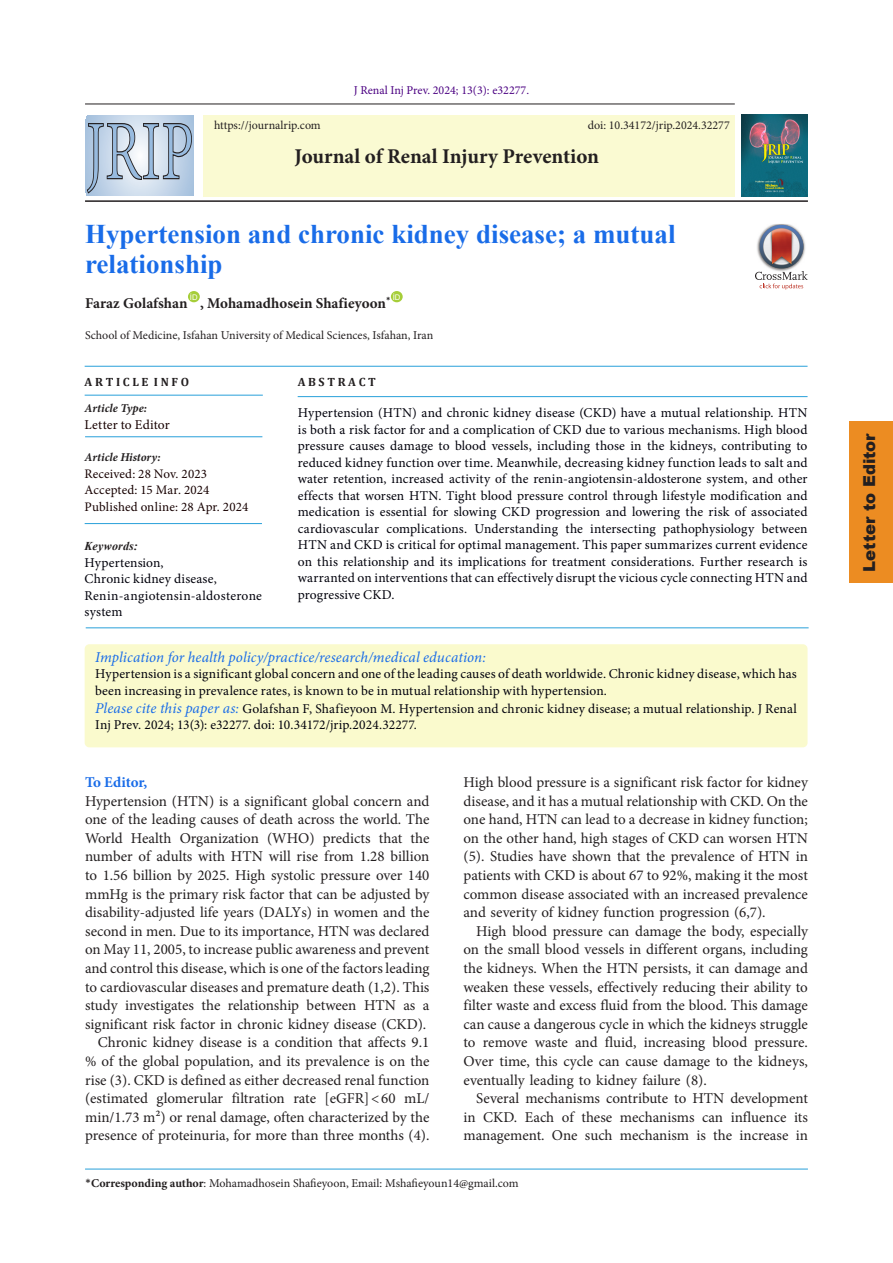
<style>
.page{position:relative;width:893px;height:1263px;background:#fff}
.page>*{position:absolute;margin:0;border:0;box-sizing:border-box;transform-origin:0 0}
.t1{font:700 27px/30px "Times New Roman";color:#196ce8}
.t2{font:700 21px "Minion Pro";letter-spacing:-.005em;color:#231f20}
.t3{font:900 16.5px "Arial";color:#231f20}
.t4{font:15px/18.6px "Minion Pro";color:#231f20;text-align:justify}
.abstract{font:italic 15px "Minion Pro";letter-spacing:.005em;color:#196ce8}
.t5{font:700 15px "Minion Pro";color:#231f20}
.t6{font:700 15px "Minion Pro";letter-spacing:-.01em;color:#196ce8}
.abstract-2{font:13.5px/16.5px "Minion Pro";letter-spacing:.01em;color:#00000b}
.t7{font:13.5px "Minion Pro";letter-spacing:.005em;color:#170000}
.t8{font:13.05px "Minion Pro";letter-spacing:.01em;color:#170000}
.t9{font:12px "Minion Pro";color:#231f20}
.t10{font:12px "Minion Pro";color:#4b0082}
.t11{font:italic 700 12px "Minion Pro";color:#231f20}
.t12{font:700 12px "Cambria";color:#231f20}
.abstract-3{font:italic 700 12px "Times New Roman";letter-spacing:.015em;color:#231f20}
.t13{font:7.8px "Arial";color:#fff}
.s1{font-style:italic;font-size:15px;color:#196ce8}
.s2{font-family:"Calibri"}
.s3{font-weight:700}
</style>
<div class="page">
<hr style="left:85px;top:104px;width:650px;height:1px;background:#231f20">
<hr style="left:85px;top:200px;width:723px;height:2px;background:#231f20">
<div style="left:203px;top:115px;width:532px;height:81px;background:#fafad2"></div>
<img style="left:741px;top:115px;width:66px;height:82px">
<div style="left:188px;top:291px;width:12px;height:11px;background:#a6ce39;border-radius:50%"></div>
<div style="left:391px;top:291px;width:12px;height:11px;background:#a6ce39;border-radius:50%"></div>
<hr style="left:85px;top:1169px;width:723px;height:1px;background:#28a0da">
<svg style="left:86px;top:116px;width:107px;height:79px"></svg>
<svg style="left:87px;top:123px;width:105px;height:71px;background:#b0c0d3"></svg>
<div style="left:85px;top:644px;width:722px;height:103px;background:#fafacd;border-radius:5px"></div>
<img style="left:772px;top:224px;width:18px;height:1px">
<svg style="left:755px;top:225px;width:53px;height:65px"></svg>
<hr style="left:298px;top:396px;width:509px;height:1px;background:#28a0da">
<hr style="left:85px;top:366px;width:722px;height:1px;background:#28a0da">
<hr style="left:86px;top:627px;width:723px;height:1px;background:#28a0da">
<hr style="left:85px;top:395px;width:178px;height:1px;background:#28a0da">
<hr style="left:85px;top:436px;width:177px;height:1px;background:#28a0da">
<hr style="left:85px;top:523px;width:177px;height:1px;background:#28a0da">
<div style="left:849px;top:422px;width:44px;height:161px;background:#ec8c22"></div>
<p class="t10" style="left:354px;top:82px;width:177px">J Renal Inj Prev. 2024; 13(3): e32277.</p>
<p class="t9" style="left:214px;top:118px;width:108px">https://journalrip.com</p>
<p class="t9" style="left:588px;top:117px;width:143px">doi: 10.34172/jrip.2024.32277</p>
<p class="t2" style="left:295px;top:142px;width:306px">Journal of Renal Injury Prevention</p>
<p class="t1" style="left:85px;top:218px;width:592px">Hypertension and chronic kidney disease; a mutual relationship</p>
<p class="t5" style="left:85px;top:292px;width:104px">Faraz Golafshan</p>
<p class="t13" style="left:190px;top:292px;width:9px">ID</p>
<p class="t5" style="left:200px;top:292px;width:192px">, Mohamadhosein Shafieyoon<sup>*</sup></p>
<p class="t13" style="left:393px;top:292px;width:9px">ID</p>
<p class="t9" style="left:85px;top:327px;width:350px">School of Medicine, Isfahan University of Medical Sciences, Isfahan, Iran</p>
<p class="t12" style="left:85px;top:374px;width:106px">A R T I C L E I N F O</p>
<p class="t11" style="left:85px;top:400px;width:64px">Article Type:</p>
<p class="t7" style="left:85px;top:415px;width:87px">Letter to Editor</p>
<p class="t11" style="left:85px;top:449px;width:78px">Article History:</p>
<p class="t8" style="left:85px;top:465px;width:124px">Received: 28 Nov. 2023</p>
<p class="t8" style="left:85px;top:481px;width:126px">Accepted: 15 Mar. 2024</p>
<p class="t8" style="left:85px;top:498px;width:165px">Published online: 28 Apr. 2024</p>
<p class="abstract-3" style="left:85px;top:538px;width:55px">Keywords:</p>
<p class="abstract-2" style="left:85px;top:554px;width:80px">Hypertension,</p>
<p class="abstract-2" style="left:85px;top:571px;width:134px">Chronic kidney disease,</p>
<p class="abstract-2" style="left:85px;top:587px;width:179px">Renin-angiotensin-aldosterone system</p>
<p class="t12" style="left:298px;top:374px;width:80px">A B S T R A C T</p>
<p class="abstract-2" style="left:298px;top:405px;width:511px;text-align:justify">Hypertension (HTN) and chronic kidney disease (CKD) have a mutual relationship. HTN is both a risk factor for and a complication of CKD due to various mechanisms. High blood pressure causes damage to blood vessels, including those in the kidneys, contributing to reduced kidney function over time. Meanwhile, decreasing kidney function leads to salt and water retention, increased activity of the renin-angiotensin-aldosterone system, and other effects that worsen HTN. Tight blood pressure control through lifestyle modification and medication is essential for slowing CKD progression and lowering the risk of associated cardiovascular complications. Understanding the intersecting pathophysiology between HTN and CKD is critical for optimal management. This paper summarizes current evidence on this relationship and its implications for treatment considerations. Further research is warranted on interventions that can effectively disrupt the vicious cycle connecting HTN and progressive CKD.</p>
<p class="abstract" style="left:95px;top:646px;width:392px">Implication for health policy/practice/research/medical education:</p>
<p class="abstract-2" style="left:95px;top:665px;width:703px">Hypertension is a significant global concern and one of the leading causes of death worldwide. Chronic kidney disease, which has been increasing in prevalence rates, is known to be in mutual relationship with hypertension.</p>
<p class="abstract-2" style="left:95px;top:700px;width:703px"><span class="s1">Please cite this paper as:</span> Golafshan F, Shafieyoon M. Hypertension and chronic kidney disease; a mutual relationship. J Renal<br>Inj Prev. 2024; 13(3): e32277. doi: 10.34172/jrip.2024.32277.</p>
<p class="t6" style="left:85px;top:772px;width:64px">To Editor,</p>
<p class="t4" style="left:85px;top:791px;width:346px">Hypertension (HTN) is a significant global concern and one of the leading causes of death across the world. The World Health Organization (WHO) predicts that the number of adults with HTN will rise from 1.28 billion to 1.56 billion by 2025. High systolic pressure over 140 mmHg is the primary risk factor that can be adjusted by disability-adjusted life years (DALYs) in women and the second in men. Due to its importance, HTN was declared on May 11, 2005, to increase public awareness and prevent and control this disease, which is one of the factors leading to cardiovascular diseases and premature death (1,2). This study investigates the relationship between HTN as a significant risk factor in chronic kidney disease (CKD).</p>
<p class="t4" style="left:85px;top:1033px;width:346px;text-indent:13px">Chronic kidney disease is a condition that affects 9.1 % of the global population, and its prevalence is on the rise (3). CKD is defined as either decreased renal function (estimated glomerular filtration rate [eGFR]&lt;60 mL/ min/1.73 m²) or renal damage, often characterized by the presence of proteinuria, for more than three months (4).</p>
<p class="t4" style="left:463px;top:773px;width:346px">High blood pressure is a significant risk factor for kidney disease, and it has a mutual relationship with CKD. On the one hand, HTN can lead to a decrease in kidney function; on the other hand, high stages of CKD can worsen HTN (5). Studies have shown that the prevalence of HTN in patients with CKD is about 67 to 92%, making it the most common disease associated with an increased prevalence and severity of kidney function progression (6,7).</p>
<p class="t4" style="left:463px;top:922px;width:346px;text-indent:13px">High blood pressure can damage the body, especially on the small blood vessels in different organs, including the kidneys. When the HTN persists, it can damage and weaken these vessels, effectively reducing their ability to filter waste and excess fluid from the blood. This damage can cause a dangerous cycle in which the kidneys struggle to remove waste and fluid, increasing blood pressure.<br>Over time, this cycle can cause damage to the kidneys, eventually leading to kidney failure (8).</p>
<p class="t4" style="left:463px;top:1089px;width:346px;text-indent:13px">Several mechanisms contribute to HTN development in CKD. Each of these mechanisms can influence its management. One such mechanism is the increase in</p>
<p class="t9" style="left:85px;top:1175px;width:435px"><span class="s2">*</span><span class="s3">Corresponding author</span>: Mohamadhosein Shafieyoon, Email: Mshafieyoun14@gmail.com</p>
<p class="t3" style="left:857px;top:572px;width:140px;rotate:-90deg">Letter to Editor</p>
</div>
